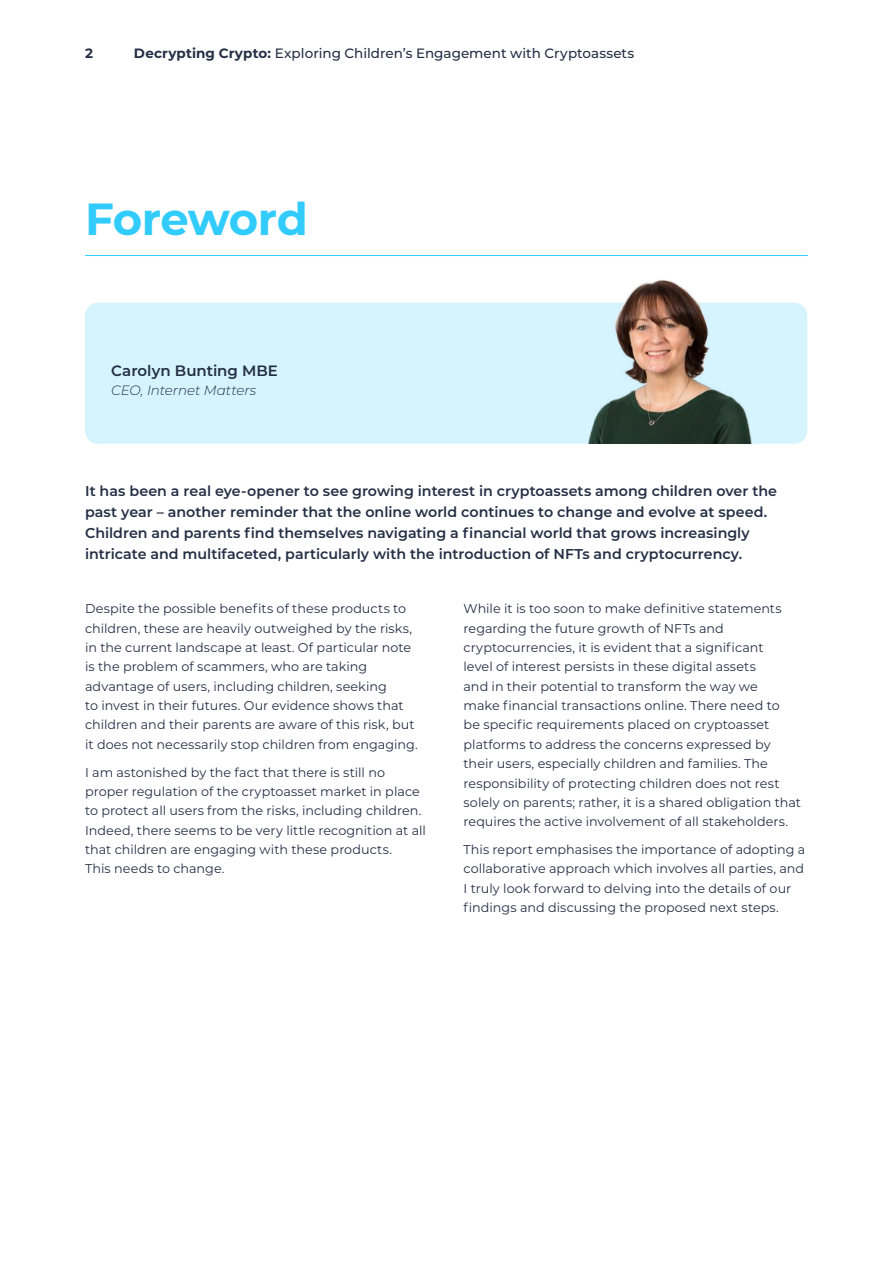
<style>
.page{position:relative;width:893px;height:1263px;background:#fff}
.page>*{position:absolute;margin:0;border:0;box-sizing:border-box;transform-origin:0 0}
.t1{font:700 45px "Montserrat";letter-spacing:-.015em;color:#31ccfd}
.t2{font:600 15px "Montserrat";color:#242f45}
.t3{font:600 14.25px/21px "Montserrat";color:#242f45}
.t4{font:500 13.5px "Montserrat";color:#242f45}
.t5{font:italic 300 13.5px "Montserrat";letter-spacing:-.005em;color:#242f45}
.t6{font:700 13.5px "Montserrat";color:#242f45}
.t7{font:12.75px/19.4px "Montserrat";color:#242f45}
.s1{font-weight:700}
</style>
<div class="page">
<hr style="left:85px;top:255px;width:723px;height:1px;background:#31ccfd">
<div style="left:85px;top:303px;width:722px;height:141px;background:#d5f4fe;border-radius:13px"></div>
<img style="left:566px;top:280px;width:191px;height:164px">
<p class="t6" style="left:85px;top:43px;width:9px">2</p>
<p class="t4" style="left:134px;top:43px;width:502px"><span class="s1">Decrypting Crypto:</span> Exploring Children’s Engagement with Cryptoassets</p>
<h1 class="t1" style="left:85px;top:186px;width:224px">Foreword</h1>
<p class="t2" style="left:111px;top:360px;width:168px">Carolyn Bunting MBE</p>
<p class="t5" style="left:111px;top:381px;width:147px">CEO, Internet Matters</p>
<p class="t3" style="left:85px;top:480px;width:693px">It has been a real eye-opener to see growing interest in cryptoassets among children over the past year – another reminder that the online world continues to change and evolve at speed.<br>Children and parents find themselves navigating a financial world that grows increasingly intricate and multifaceted, particularly with the introduction of NFTs and cryptocurrency.</p>
<p class="t7" style="left:85px;top:599px;width:334px">Despite the possible benefits of these products to children, these are heavily outweighed by the risks, in the current landscape at least. Of particular note is the problem of scammers, who are taking advantage of users, including children, seeking<br>to invest in their futures. Our evidence shows that children and their parents are aware of this risk, but it does not necessarily stop children from engaging.</p>
<p class="t7" style="left:85px;top:762px;width:343px">I am astonished by the fact that there is still no proper regulation of the cryptoasset market in place to protect all users from the risks, including children.<br>Indeed, there seems to be very little recognition at all that children are engaging with these products.<br>This needs to change.</p>
<p class="t7" style="left:463px;top:599px;width:339px">While it is too soon to make definitive statements regarding the future growth of NFTs and cryptocurrencies, it is evident that a significant<br>level of interest persists in these digital assets<br>and in their potential to transform the way we<br>make financial transactions online. There need to<br>be specific requirements placed on cryptoasset platforms to address the concerns expressed by their users, especially children and families. The responsibility of protecting children does not rest solely on parents; rather, it is a shared obligation that requires the active involvement of all stakeholders.</p>
<p class="t7" style="left:463px;top:839px;width:343px">This report emphasises the importance of adopting a collaborative approach which involves all parties, and I truly look forward to delving into the details of our findings and discussing the proposed next steps.</p>
</div>
